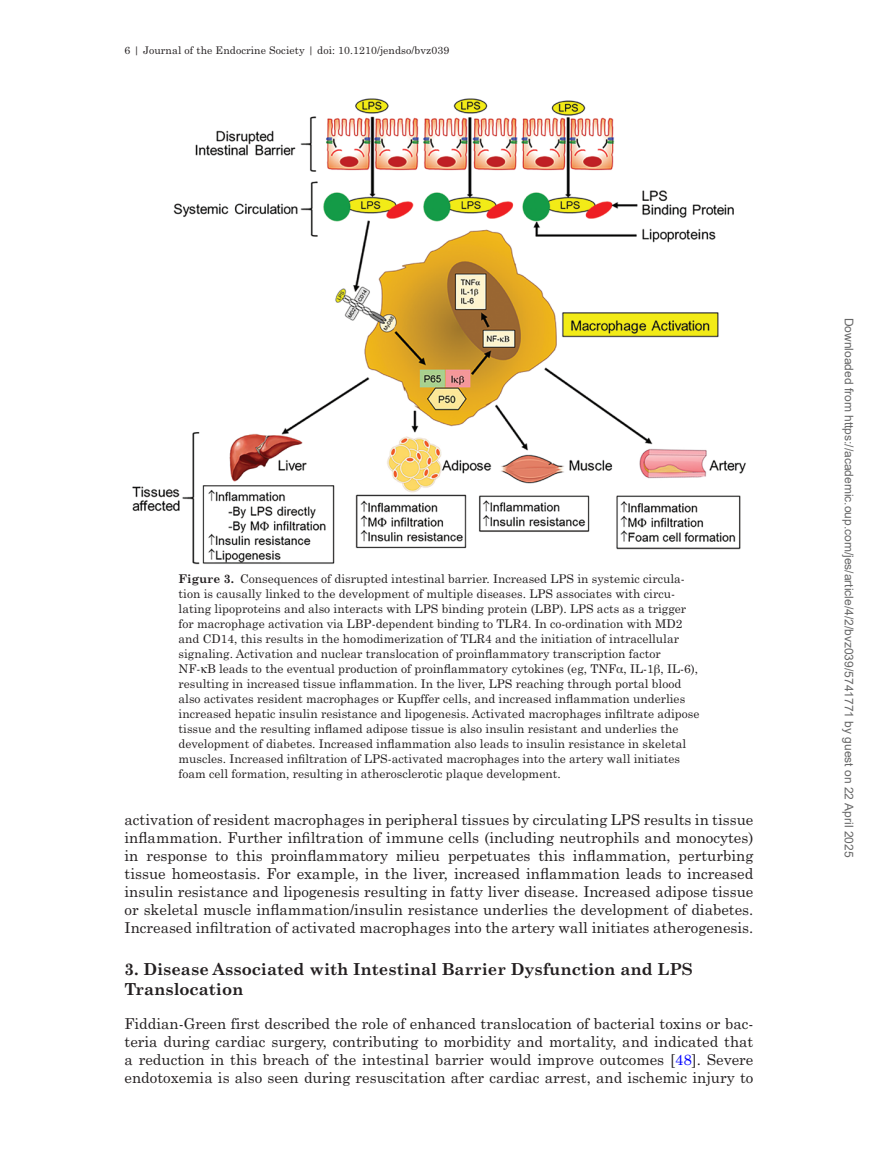
<style>
.page{position:relative;width:878px;height:1175px;background:#fff}
.page>*{position:absolute;margin:0;border:0;box-sizing:border-box;transform-origin:0 0}
.t1{font:700 16.5px/19.5px "Century Schoolbook Std";color:#231f20}
.t2{font:15px/18px "Century Schoolbook Std";color:#231f20;text-align:justify}
.t3{font:12px/15px "Century Schoolbook Std";color:#231f20}
.t4{font:12px "Arial";color:#666}
.t5{font:10.5px "Century Schoolbook Std";letter-spacing:.01em;color:#231f20}
.s1{font-weight:700}
.s2{font-family:"Gandhari Unicode"}
.s3{color:#00f}
</style>
<div class="page">
<img style="left:132px;top:98px;width:614px;height:467px">
<p class="t5" style="left:124px;top:44px;width:326px">6 | Journal of the Endocrine Society | doi: 10.1210/jendso/bvz039</p>
<p class="t3" style="left:178px;top:571px;width:522px"><span class="s1">Figure 3.</span> Consequences of disrupted intestinal barrier. Increased LPS in systemic circula&shy;tion is causally linked to the development of multiple diseases. LPS associates with circu&shy;lating lipoproteins and also interacts with LPS binding protein (LBP). LPS acts as a trigger for macrophage activation via LBP-dependent binding to TLR4. In co-ordination with MD2 and CD14, this results in the homodimerization of TLR4 and the initiation of intracellular signaling. Activation and nuclear translocation of proinflammatory transcription factor NF-<span class="s2">κ</span>B leads to the eventual production of proinflammatory cytokines (eg, TNF<span class="s2">α</span>, IL-1<span class="s2">β</span>, IL-6), resulting in increased tissue inflammation. In the liver, LPS reaching through portal blood also activates resident macrophages or Kupffer cells, and increased inflammation underlies increased hepatic insulin resistance and lipogenesis. Activated macrophages infiltrate adipose tissue and the resulting inflamed adipose tissue is also insulin resistant and underlies the development of diabetes. Increased inflammation also leads to insulin resistance in skeletal muscles. Increased infiltration of LPS-activated macrophages into the artery wall initiates foam cell formation, resulting in atherosclerotic plaque development.</p>
<p class="t2" style="left:124px;top:810px;width:630px">activation of resident macrophages in peripheral tissues by circulating LPS results in tissue inflammation. Further infiltration of immune cells (including neutrophils and monocytes) in response to this proinflammatory milieu perpetuates this inflammation, perturbing tissue homeostasis. For example, in the liver, increased inflammation leads to increased insulin resistance and lipogenesis resulting in fatty liver disease. Increased adipose tissue or skeletal muscle inflammation/insulin resistance underlies the development of diabetes.<br>Increased infiltration of activated macrophages into the artery wall initiates atherogenesis.</p>
<h1 class="t1" style="left:124px;top:959px;width:569px">3. Disease Associated with Intestinal Barrier Dysfunction and LPS<br>Translocation</h1>
<p class="t2" style="left:124px;top:1014px;width:630px">Fiddian-Green first described the role of enhanced translocation of bacterial toxins or bac&shy;teria during cardiac surgery, contributing to morbidity and mortality, and indicated that a reduction in this breach of the intestinal barrier would improve outcomes [<span class="s3">48</span>]. Severe endotoxemia is also seen during resuscitation after cardiac arrest, and ischemic injury to</p>
<p class="t4" style="left:853px;top:318px;width:541px;rotate:90deg">Downloaded from https://academic.oup.com/jes/article/4/2/bvz039/5741771 by guest on 22 April 2025</p>
</div>
